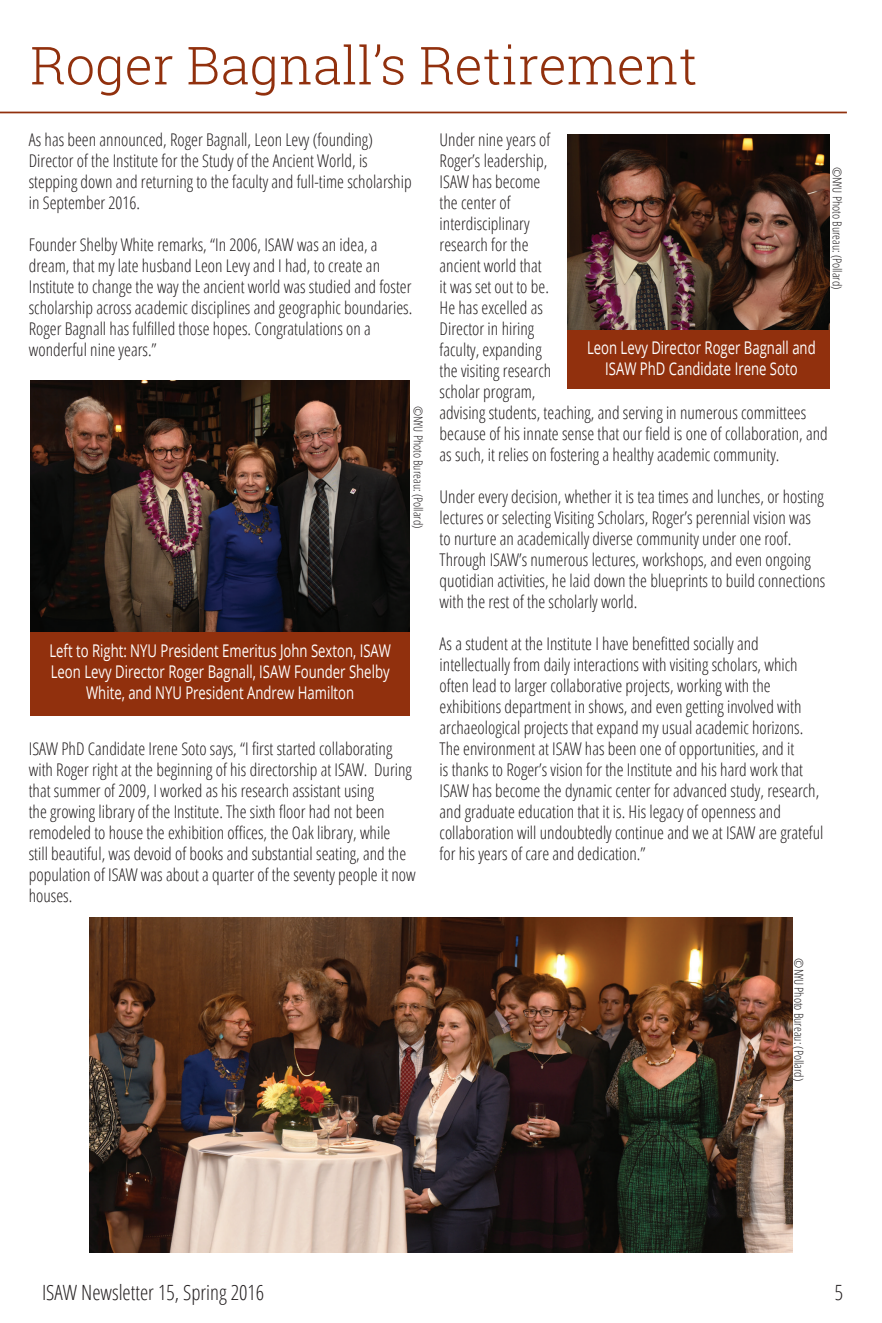
<style>
.page{position:relative;width:882px;height:1323px;background:#fff}
.page>*{position:absolute;margin:0;border:0;box-sizing:border-box;transform-origin:0 0}
.t1{font:300 52.5px "Roboto Slab";color:#91300d}
.t2{font:300 condensed 21px "Open Sans";color:#231f20}
.t3{font:300 condensed 17.5px/21px "Open Sans";color:#231f20}
.t4{font:17.5px/21px "Open Sans";color:#fff;text-align:center;scale:.75 1}
.t5{font:300 condensed 12.25px "Open Sans";color:#231f20}
</style>
<div class="page">
<hr style="left:0;top:112px;width:847px;height:1px;background:#91300d">
<img style="left:90px;top:918px;width:702px;height:335px">
<img style="left:567px;top:135px;width:262px;height:196px">
<div style="left:567px;top:331px;width:262px;height:58px;background:#91300d"></div>
<img style="left:31px;top:381px;width:379px;height:251px">
<div style="left:31px;top:632px;width:379px;height:84px;background:#91300d"></div>
<h1 class="t1" style="left:30px;top:29px;width:669px">Roger Bagnall’s Retirement</h1>
<p class="t3" style="left:29px;top:129px;width:384px">As has been announced, Roger Bagnall, Leon Levy (founding)<br>Director of the Institute for the Study of the Ancient World, is stepping down and returning to the faculty and full-time scholarship in September 2016.</p>
<p class="t3" style="left:29px;top:234px;width:385px">Founder Shelby White remarks, “In 2006, ISAW was an idea, a dream, that my late husband Leon Levy and I had, to create an Institute to change the way the ancient world was studied and foster scholarship across academic disciplines and geographic boundaries.<br>Roger Bagnall has fulfilled those hopes. Congratulations on a wonderful nine years.”</p>
<p class="t5" style="left:426px;top:406px;width:124px;rotate:90deg">©NYU Photo Bureau: (Pollard)</p>
<p class="t4" style="left:49px;top:639px;width:457px">Left to Right: NYU President Emeritus John Sexton, ISAW<br>Leon Levy Director Roger Bagnall, ISAW Founder Shelby<br>White, and NYU President Andrew Hamilton</p>
<p class="t3" style="left:29px;top:738px;width:389px">ISAW PhD Candidate Irene Soto says, “I first started collaborating with Roger right at the beginning of his directorship at ISAW. During that summer of 2009, I worked as his research assistant using<br>the growing library of the Institute. The sixth floor had not been remodeled to house the exhibition offices, the Oak library, while<br>still beautiful, was devoid of books and substantial seating, and the population of ISAW was about a quarter of the seventy people it now houses.</p>
<p class="t3" style="left:440px;top:129px;width:390px">Under nine years of<br>Roger’s leadership,<br>ISAW has become<br>the center of<br>interdisciplinary<br>research for the<br>ancient world that<br>it was set out to be.<br>He has excelled as<br>Director in hiring<br>faculty, expanding<br>the visiting research<br>scholar program,<br>advising students, teaching, and serving in numerous committees because of his innate sense that our field is one of collaboration, and as such, it relies on fostering a healthy academic community.</p>
<p class="t3" style="left:440px;top:486px;width:387px">Under every decision, whether it is tea times and lunches, or hosting lectures or selecting Visiting Scholars, Roger’s perennial vision was to nurture an academically diverse community under one roof.<br>Through ISAW’s numerous lectures, workshops, and even ongoing quotidian activities, he laid down the blueprints to build connections with the rest of the scholarly world.</p>
<p class="t3" style="left:440px;top:633px;width:385px">As a student at the Institute I have benefitted socially and intellectually from daily interactions with visiting scholars, which often lead to larger collaborative projects, working with the exhibitions department in shows, and even getting involved with archaeological projects that expand my usual academic horizons.<br>The environment at ISAW has been one of opportunities, and it<br>is thanks to Roger’s vision for the Institute and his hard work that ISAW has become the dynamic center for advanced study, research, and graduate education that it is. His legacy of openness and collaboration will undoubtedly continue and we at ISAW are grateful for his years of care and dedication.”</p>
<p class="t5" style="left:845px;top:167px;width:124px;rotate:90deg">©NYU Photo Bureau: (Pollard)</p>
<p class="t4" style="left:587px;top:336px;width:306px">Leon Levy Director Roger Bagnall and<br>ISAW PhD Candidate Irene Soto</p>
<p class="t5" style="left:807px;top:958px;width:124px;rotate:90deg">©NYU Photo Bureau: (Pollard)</p>
<p class="t2" style="left:42px;top:1278px;width:224px">ISAW Newsletter 15, Spring 2016</p>
<p class="t2" style="left:835px;top:1278px;width:10px">5</p>
</div>
